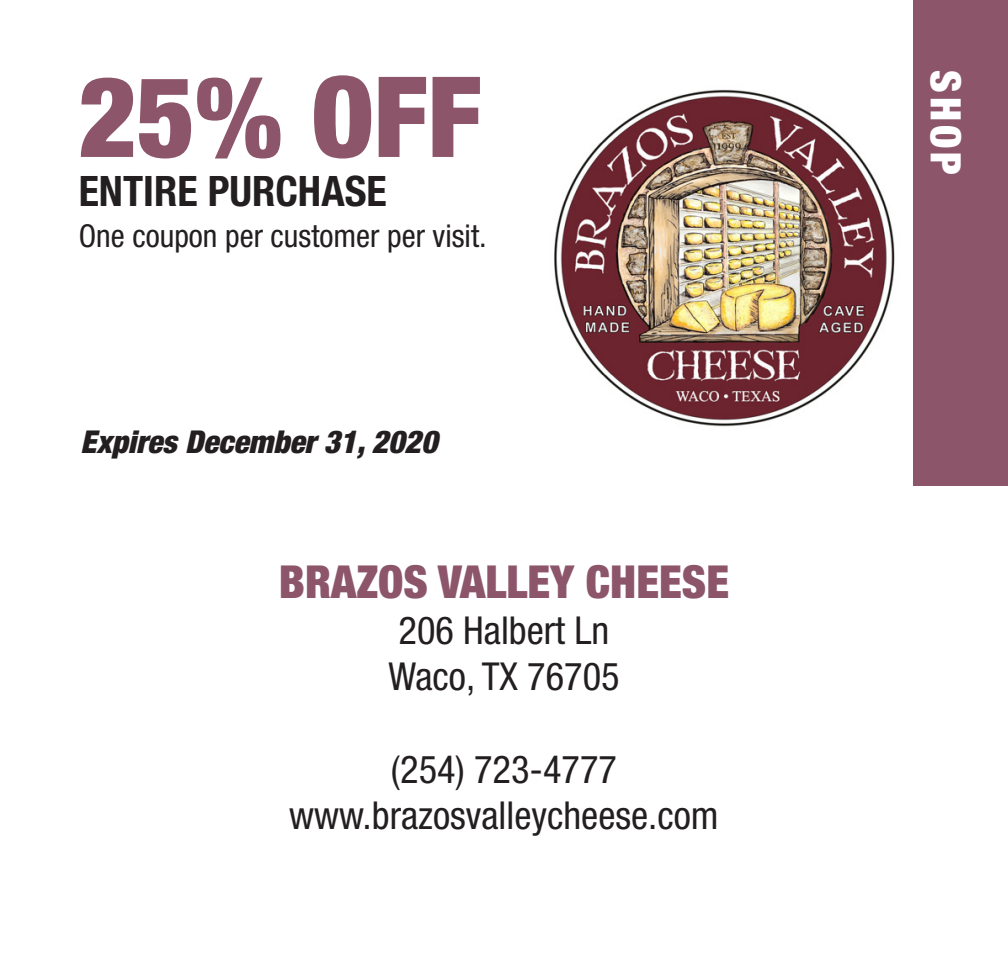
<style>
.page{position:relative;width:1008px;height:971px;background:#fff}
.page>*{position:absolute;margin:0;border:0;box-sizing:border-box;transform-origin:0 0}
.t1{font:900 condensed 112px "Helvetica Neue LT Std";color:#8c556a}
.t2{font:900 condensed 45.5px "Helvetica Neue LT Std";color:#8c556a}
.t3{font:700 condensed 42px "Helvetica Neue LT Std";color:#231f20}
.t4{font:900 condensed 42px "Helvetica Neue LT Std";color:#fff}
.t5{font:condensed 38.5px/46.2px "Helvetica Neue LT Std";color:#231f20}
.t6{font:condensed 31.5px "Helvetica Neue LT Std";color:#231f20}
.t7{font:italic 900 condensed 31.5px "Helvetica Neue LT Std";color:#231f20}
</style>
<div class="page">
<div style="left:914px;top:0;width:94px;height:485px;background:#8c556a"></div>
<img style="left:554px;top:89px;width:341px;height:338px">
<h1 class="t1" style="left:79px;top:48px;width:404px">25% OFF</h1>
<p class="t3" style="left:79px;top:165px;width:309px">ENTIRE PURCHASE</p>
<p class="t6" style="left:79px;top:218px;width:410px">One coupon per customer per visit.</p>
<p class="t7" style="left:81px;top:422px;width:358px">Expires December 31, 2020</p>
<p class="t2" style="left:279px;top:553px;width:452px">BRAZOS VALLEY CHEESE</p>
<p class="t5" style="left:388px;top:607px;width:233px">206 Halbert Ln<br>Waco, TX 76705</p>
<p class="t5" style="left:289px;top:745px;width:431px;text-align:center">(254) 723-4777 www.brazosvalleycheese.com</p>
<p class="t4" style="left:972px;top:70px;width:107px;rotate:90deg">SHOP</p>
</div>
